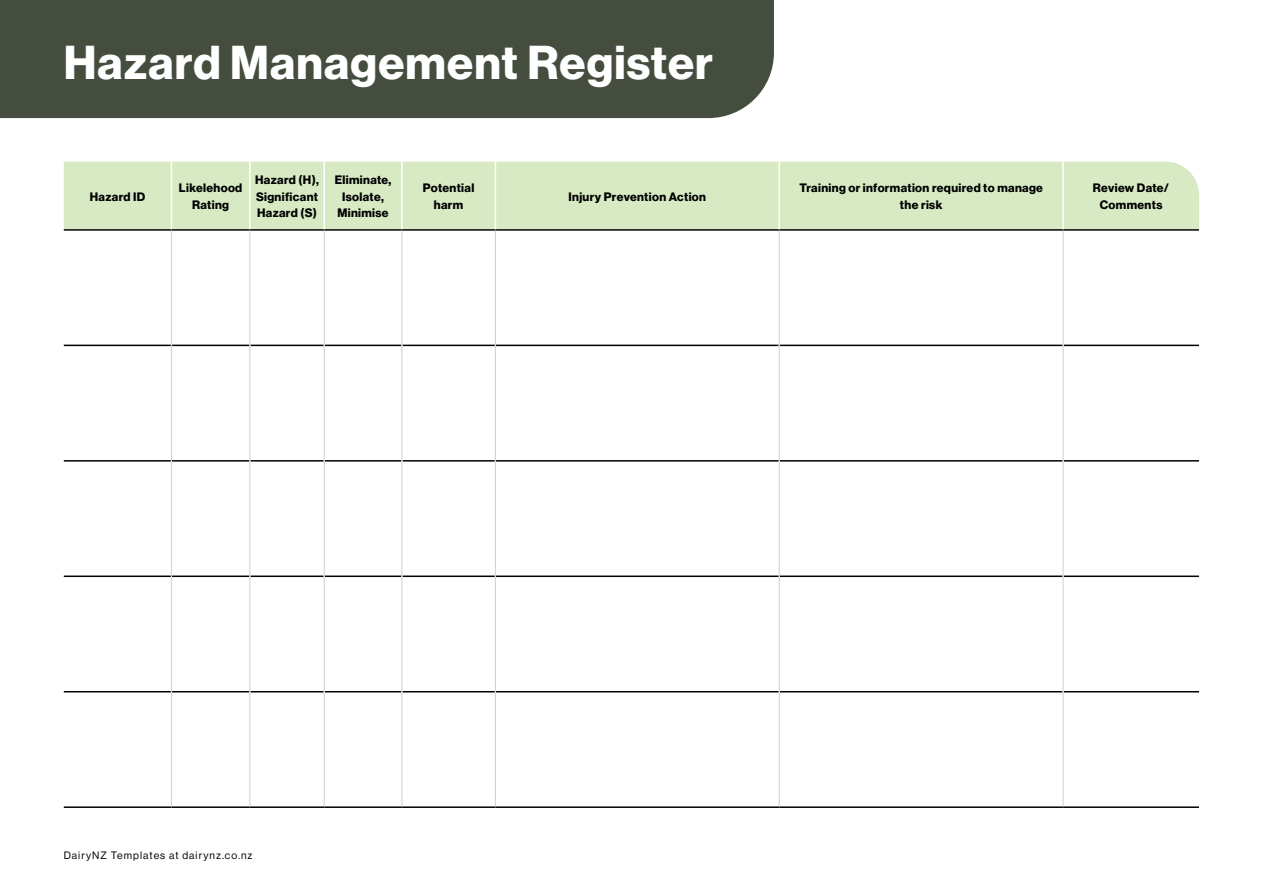
<style>
.page{position:relative;width:1263px;height:893px;background:#fff}
.page>*{position:absolute;margin:0;border:0;box-sizing:border-box;transform-origin:0 0}
.t1{font:700 46.5px "Neue Haas Display";letter-spacing:.025em;color:#fff}
.t2{font:700 12px/16.5px "Neue Haas Display";letter-spacing:.03em;color:#000;text-align:center}
.t3{font:10.5px "Neue Haas Display";letter-spacing:.1em;color:#000}
</style>
<div class="page">
<div style="left:64px;top:162px;width:1135px;height:67px;background:#d8eac3"></div>
<hr style="left:64px;top:229px;width:107px;height:2px;background:#000">
<hr style="left:171px;top:229px;width:79px;height:2px;background:#000">
<hr style="left:250px;top:229px;width:74px;height:2px;background:#000">
<hr style="left:324px;top:229px;width:78px;height:2px;background:#000">
<hr style="left:402px;top:229px;width:93px;height:2px;background:#000">
<hr style="left:495px;top:229px;width:284px;height:2px;background:#000">
<hr style="left:779px;top:229px;width:284px;height:2px;background:#000">
<hr style="left:1063px;top:229px;width:136px;height:2px;background:#000">
<hr style="left:64px;top:345px;width:107px;height:1px;background:#000">
<hr style="left:172px;top:345px;width:77px;height:1px;background:#000">
<hr style="left:250px;top:345px;width:74px;height:1px;background:#000">
<hr style="left:325px;top:345px;width:76px;height:1px;background:#000">
<hr style="left:402px;top:345px;width:93px;height:1px;background:#000">
<hr style="left:496px;top:345px;width:283px;height:1px;background:#000">
<hr style="left:780px;top:345px;width:282px;height:1px;background:#000">
<hr style="left:1064px;top:345px;width:135px;height:1px;background:#000">
<hr style="left:64px;top:460px;width:107px;height:2px;background:#000">
<hr style="left:172px;top:460px;width:77px;height:2px;background:#000">
<hr style="left:250px;top:460px;width:74px;height:2px;background:#000">
<hr style="left:325px;top:460px;width:76px;height:2px;background:#000">
<hr style="left:402px;top:460px;width:93px;height:2px;background:#000">
<hr style="left:496px;top:460px;width:283px;height:2px;background:#000">
<hr style="left:780px;top:460px;width:282px;height:2px;background:#000">
<hr style="left:1064px;top:460px;width:135px;height:2px;background:#000">
<hr style="left:64px;top:575px;width:107px;height:2px;background:#000">
<hr style="left:172px;top:575px;width:77px;height:2px;background:#000">
<hr style="left:250px;top:575px;width:74px;height:2px;background:#000">
<hr style="left:325px;top:575px;width:76px;height:2px;background:#000">
<hr style="left:402px;top:575px;width:93px;height:2px;background:#000">
<hr style="left:496px;top:575px;width:283px;height:2px;background:#000">
<hr style="left:780px;top:575px;width:282px;height:2px;background:#000">
<hr style="left:1064px;top:575px;width:135px;height:2px;background:#000">
<hr style="left:64px;top:691px;width:107px;height:1px;background:#000">
<hr style="left:172px;top:691px;width:77px;height:1px;background:#000">
<hr style="left:250px;top:691px;width:74px;height:1px;background:#000">
<hr style="left:325px;top:691px;width:76px;height:1px;background:#000">
<hr style="left:402px;top:691px;width:93px;height:1px;background:#000">
<hr style="left:496px;top:691px;width:283px;height:1px;background:#000">
<hr style="left:780px;top:691px;width:282px;height:1px;background:#000">
<hr style="left:1064px;top:691px;width:135px;height:1px;background:#000">
<hr style="left:64px;top:806px;width:107px;height:2px;background:#000">
<hr style="left:171px;top:806px;width:79px;height:2px;background:#000">
<hr style="left:250px;top:806px;width:74px;height:2px;background:#000">
<hr style="left:324px;top:806px;width:78px;height:2px;background:#000">
<hr style="left:402px;top:806px;width:93px;height:2px;background:#000">
<hr style="left:495px;top:806px;width:284px;height:2px;background:#000">
<hr style="left:779px;top:806px;width:284px;height:2px;background:#000">
<hr style="left:1063px;top:806px;width:136px;height:2px;background:#000">
<hr style="left:171px;top:231px;width:1px;height:114px;background:#d1d6cf">
<hr style="left:249px;top:231px;width:1px;height:114px;background:#d1d6cf">
<hr style="left:324px;top:231px;width:1px;height:114px;background:#d1d6cf">
<hr style="left:401px;top:231px;width:1px;height:114px;background:#d1d6cf">
<hr style="left:495px;top:231px;width:1px;height:114px;background:#d1d6cf">
<hr style="left:779px;top:231px;width:1px;height:114px;background:#d1d6cf">
<hr style="left:1062px;top:231px;width:2px;height:114px;background:#d1d6cf">
<hr style="left:171px;top:345px;width:1px;height:116px;background:#d1d6cf">
<hr style="left:249px;top:345px;width:1px;height:116px;background:#d1d6cf">
<hr style="left:324px;top:345px;width:1px;height:116px;background:#d1d6cf">
<hr style="left:401px;top:345px;width:1px;height:116px;background:#d1d6cf">
<hr style="left:495px;top:345px;width:1px;height:116px;background:#d1d6cf">
<hr style="left:779px;top:345px;width:1px;height:116px;background:#d1d6cf">
<hr style="left:1062px;top:345px;width:2px;height:116px;background:#d1d6cf">
<hr style="left:171px;top:461px;width:1px;height:115px;background:#d1d6cf">
<hr style="left:249px;top:461px;width:1px;height:115px;background:#d1d6cf">
<hr style="left:324px;top:461px;width:1px;height:115px;background:#d1d6cf">
<hr style="left:401px;top:461px;width:1px;height:115px;background:#d1d6cf">
<hr style="left:495px;top:461px;width:1px;height:115px;background:#d1d6cf">
<hr style="left:779px;top:461px;width:1px;height:115px;background:#d1d6cf">
<hr style="left:1062px;top:461px;width:2px;height:115px;background:#d1d6cf">
<hr style="left:171px;top:576px;width:1px;height:116px;background:#d1d6cf">
<hr style="left:249px;top:576px;width:1px;height:116px;background:#d1d6cf">
<hr style="left:324px;top:576px;width:1px;height:116px;background:#d1d6cf">
<hr style="left:401px;top:576px;width:1px;height:116px;background:#d1d6cf">
<hr style="left:495px;top:576px;width:1px;height:116px;background:#d1d6cf">
<hr style="left:779px;top:576px;width:1px;height:116px;background:#d1d6cf">
<hr style="left:1062px;top:576px;width:2px;height:116px;background:#d1d6cf">
<hr style="left:171px;top:692px;width:1px;height:114px;background:#d1d6cf">
<hr style="left:249px;top:692px;width:1px;height:114px;background:#d1d6cf">
<hr style="left:324px;top:692px;width:1px;height:114px;background:#d1d6cf">
<hr style="left:401px;top:692px;width:1px;height:114px;background:#d1d6cf">
<hr style="left:495px;top:692px;width:1px;height:114px;background:#d1d6cf">
<hr style="left:779px;top:692px;width:1px;height:114px;background:#d1d6cf">
<hr style="left:1062px;top:692px;width:2px;height:114px;background:#d1d6cf">
<hr style="left:171px;top:162px;width:1px;height:67px;background:#fff">
<hr style="left:249px;top:162px;width:2px;height:67px;background:#fff">
<hr style="left:323px;top:162px;width:2px;height:67px;background:#fff">
<hr style="left:401px;top:162px;width:2px;height:67px;background:#fff">
<hr style="left:495px;top:162px;width:1px;height:67px;background:#fff">
<hr style="left:778px;top:162px;width:2px;height:67px;background:#fff">
<hr style="left:1062px;top:162px;width:2px;height:67px;background:#fff">
<div style="left:0;top:0;width:774px;height:118px;background:#444d3e"></div>
<h1 class="t1" style="left:64px;top:36px;width:651px">Hazard Management Register</h1>
<p class="t2" style="left:90px;top:188px;width:57px">Hazard ID</p>
<p class="t2" style="left:179px;top:180px;width:65px">Likelehood<br>Rating</p>
<p class="t2" style="left:255px;top:172px;width:65px;text-align:justify">Hazard (H), Significant Hazard (S)</p>
<p class="t2" style="left:335px;top:172px;width:58px">Eliminate,<br>Isolate,<br>Minimise</p>
<p class="t2" style="left:423px;top:180px;width:53px">Potential harm</p>
<p class="t2" style="left:568px;top:188px;width:139px">Injury Prevention Action</p>
<p class="t2" style="left:799px;top:180px;width:245px">Training or information required to manage the risk</p>
<p class="t2" style="left:1093px;top:180px;width:78px">Review Date/<br>Comments</p>
<p class="t3" style="left:64px;top:850px;width:190px">DairyNZ Templates at dairynz.co.nz</p>
</div>
